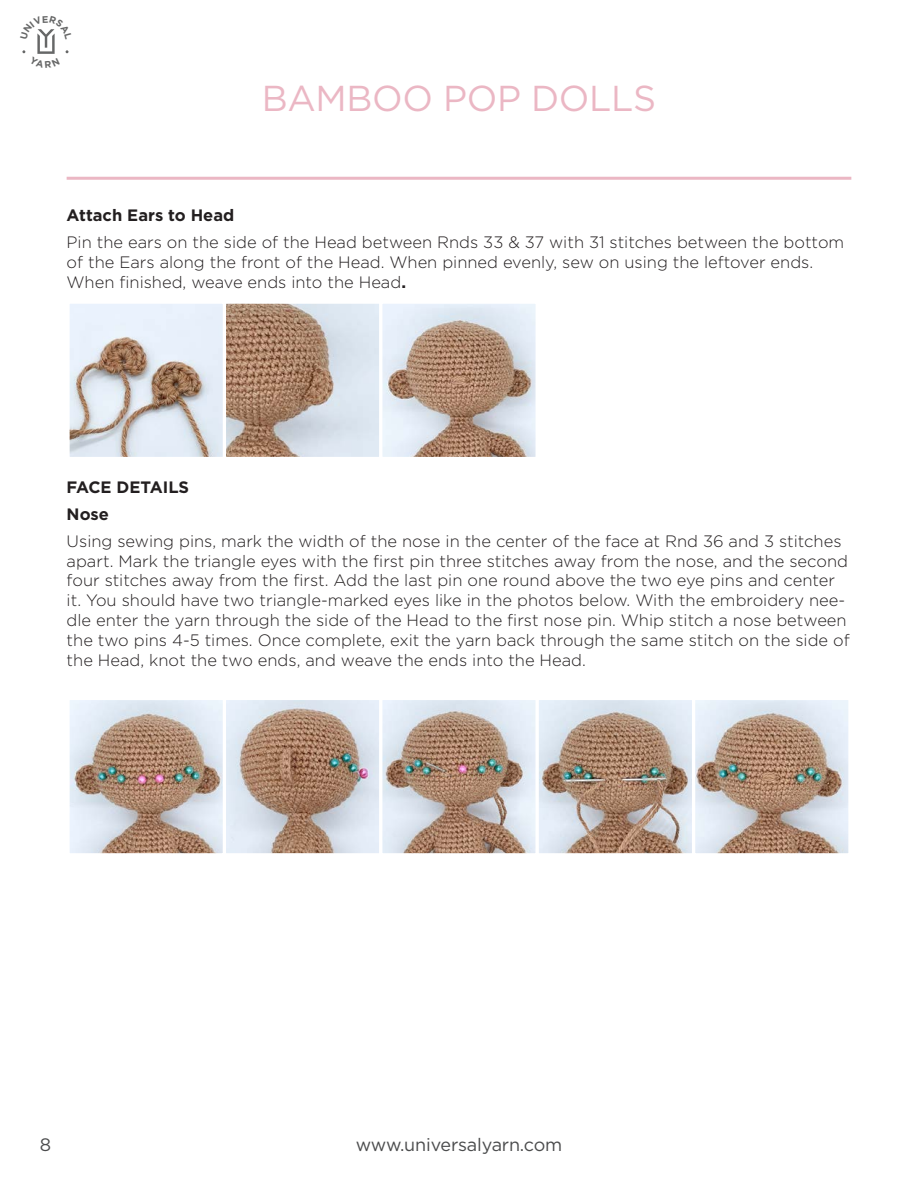
<style>
.page{position:relative;width:918px;height:1188px;background:#fff}
.page>*{position:absolute;margin:0;border:0;box-sizing:border-box;transform-origin:0 0}
.Heading{font:36px "Gotham";letter-spacing:-.01em;color:#ebb7c4}
.t1{font:18px "Gotham";letter-spacing:-.01em;color:#4b4c4d}
.t2{font:300 16.5px/19.8px "Gotham";color:#231f20}
.t3{font:700 16.5px "Gotham";color:#231f20}
.s1{font-weight:700}
</style>
<div class="page">
<img style="left:71px;top:305px;width:464px;height:151px">
<div style="left:67px;top:301px;width:159px;height:159px;border:3px solid #fff"></div>
<div style="left:223px;top:301px;width:159px;height:159px;border:3px solid #fff"></div>
<div style="left:379px;top:301px;width:160px;height:159px;border:3px solid #fff"></div>
<hr style="left:67px;top:177px;width:784px;height:3px;background:#ebb7c4">
<img style="left:71px;top:701px;width:776px;height:151px">
<div style="left:67px;top:697px;width:159px;height:159px;border:3px solid #fff"></div>
<div style="left:223px;top:697px;width:159px;height:159px;border:3px solid #fff"></div>
<div style="left:379px;top:697px;width:160px;height:159px;border:3px solid #fff"></div>
<div style="left:536px;top:697px;width:159px;height:159px;border:3px solid #fff"></div>
<div style="left:692px;top:697px;width:159px;height:159px;border:3px solid #fff"></div>
<svg style="left:22px;top:29px;width:47px;height:25px"></svg>
<p class="Heading" style="left:262px;top:75px;width:396px">BAMBOO POP DOLLS</p>
<p class="t3" style="left:67px;top:204px;width:169px">Attach Ears to Head</p>
<p class="t2" style="left:67px;top:232px;width:779px">Pin the ears on the side of the Head between Rnds 33 &amp; 37 with 31 stitches between the bottom of the Ears along the front of the Head. When pinned evenly, sew on using the leftover ends.<br>When finished, weave ends into the Head<span class="s1">.</span></p>
<p class="t3" style="left:67px;top:476px;width:124px">FACE DETAILS</p>
<p class="t3" style="left:67px;top:503px;width:44px">Nose</p>
<p class="t2" style="left:67px;top:531px;width:785px">Using sewing pins, mark the width of the nose in the center of the face at Rnd 36 and 3 stitches apart. Mark the triangle eyes with the first pin three stitches away from the nose, and the second four stitches away from the first. Add the last pin one round above the two eye pins and center it. You should have two triangle-marked eyes like in the photos below. With the embroidery nee&shy;dle enter the yarn through the side of the Head to the first nose pin. Whip stitch a nose between the two pins 4-5 times. Once complete, exit the yarn back through the same stitch on the side of the Head, knot the two ends, and weave the ends into the Head.</p>
<p class="t1" style="left:40px;top:1133px;width:13px">8</p>
<p class="t1" style="left:356px;top:1133px;width:208px">www.universalyarn.com</p>
</div>
